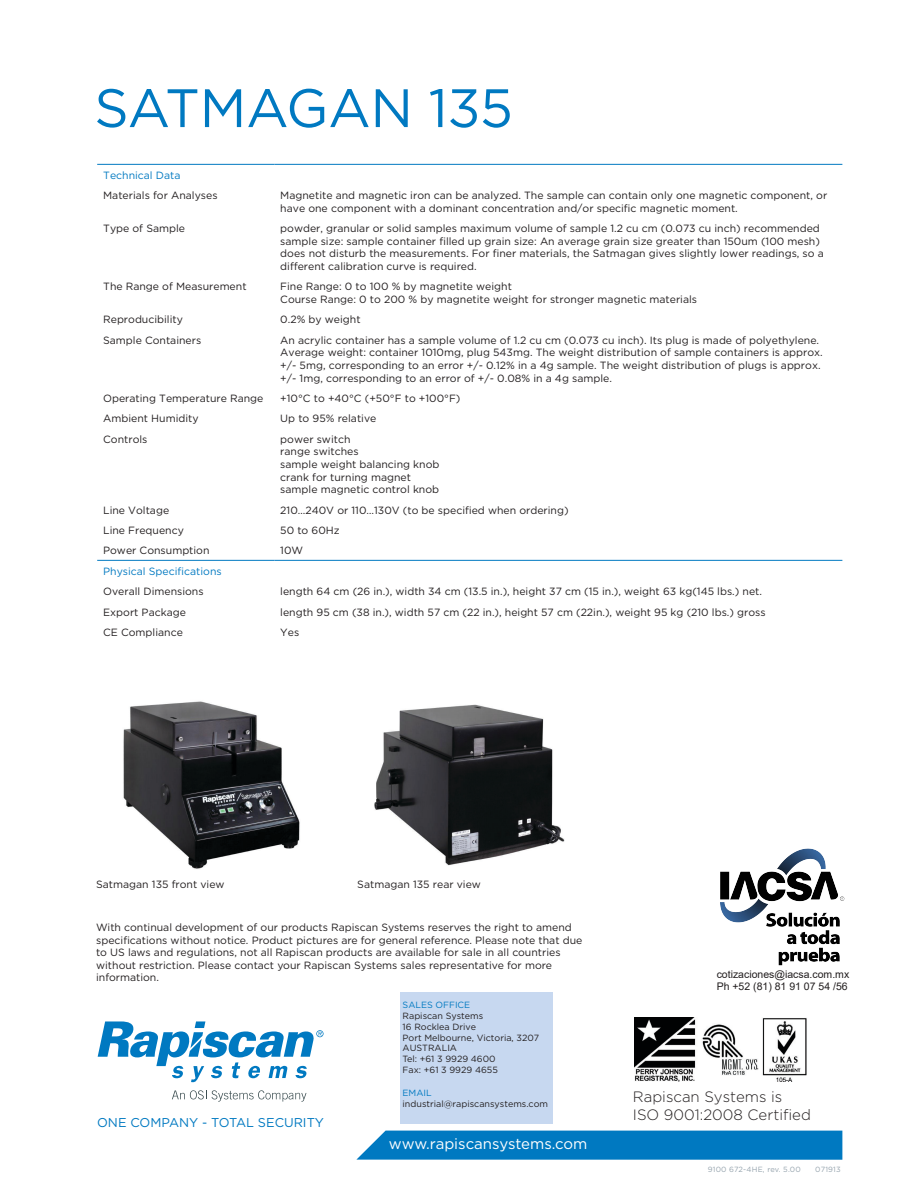
<style>
.page{position:relative;width:918px;height:1188px;background:#fff}
.page>*{position:absolute;margin:0;border:0;box-sizing:border-box;transform-origin:0 0}
.t1{font:54px "Gotham";letter-spacing:-.005em;color:#0079c1}
.Specifications{font:300 15px/18px "Gotham";color:#231f20}
.t2{font:15px "Gotham";color:#fff}
.t3{font:12.75px "Gotham";color:#0079c1}
.Specifications-2{font:10.5px/12.6px "Gotham";color:#231f20}
.Disclaimer{font:10.5px/12.6px "Gotham";color:#231f20}
.t4{font:10.5px/12.6px "Arial";color:#221e1f}
.Specifications_Heade{font:10.5px "Gotham";color:#0079c1}
.Address_Bar{font:9px/10.8px "Gotham";color:#231f20}
.Specifications-3{font:7.5px "Gotham";letter-spacing:.025em;color:#95a3ad}
.s1{color:#0079c1}
</style>
<div class="page">
<div style="left:357px;top:1131px;width:485px;height:29px;background:#0079c1"></div>
<svg style="left:98px;top:1021px;width:226px;height:61px"></svg>
<svg style="left:172px;top:1090px;width:134px;height:12px"></svg>
<div style="left:400px;top:993px;width:153px;height:131px;background:#c7d8f0"></div>
<img style="left:634px;top:1018px;width:173px;height:64px">
<hr style="left:97px;top:164px;width:177px;height:1px;background:#0079c1">
<hr style="left:274px;top:164px;width:568px;height:1px;background:#0079c1">
<hr style="left:97px;top:560px;width:177px;height:1px;background:#0079c1">
<hr style="left:274px;top:560px;width:568px;height:1px;background:#0079c1">
<img style="left:123px;top:701px;width:177px;height:168px">
<img style="left:374px;top:704px;width:191px;height:162px">
<img style="left:720px;top:848px;width:125px;height:118px">
<p class="t1" style="left:94px;top:73px;width:420px">SATMAGAN 135</p>
<p class="Specifications_Heade" style="left:103px;top:168px;width:79px">Technical Data</p>
<p class="Specifications-2" style="left:103px;top:189px;width:116px">Materials for Analyses</p>
<p class="Specifications-2" style="left:280px;top:189px;width:548px">Magnetite and magnetic iron can be analyzed. The sample can contain only one magnetic component, or have one component with a dominant concentration and/or specific magnetic moment.</p>
<p class="Specifications-2" style="left:103px;top:222px;width:83px">Type of Sample</p>
<p class="Specifications-2" style="left:280px;top:222px;width:545px">powder, granular or solid samples maximum volume of sample 1.2 cu cm (0.073 cu inch) recommended sample size: sample container filled up grain size: An average grain size greater than 150um (100 mesh) does not disturb the measurements. For finer materials, the Satmagan gives slightly lower readings, so a different calibration curve is required.</p>
<p class="Specifications-2" style="left:103px;top:280px;width:145px">The Range of Measurement</p>
<p class="Specifications-2" style="left:280px;top:280px;width:233px">Fine Range: 0 to 100 % by magnetite weight</p>
<p class="Specifications-2" style="left:280px;top:293px;width:418px">Course Range: 0 to 200 % by magnetite weight for stronger magnetic materials</p>
<p class="Specifications-2" style="left:103px;top:313px;width:81px">Reproducibility</p>
<p class="Specifications-2" style="left:280px;top:313px;width:82px">0.2% by weight</p>
<p class="Specifications-2" style="left:103px;top:334px;width:100px">Sample Containers</p>
<p class="Specifications-2" style="left:280px;top:334px;width:544px">An acrylic container has a sample volume of 1.2 cu cm (0.073 cu inch). Its plug is made of polyethylene.<br>Average weight: container 1010mg, plug 543mg. The weight distribution of sample containers is approx. +/- 5mg, corresponding to an error +/- 0.12% in a 4g sample. The weight distribution of plugs is approx. +/- 1mg, corresponding to an error of +/- 0.08% in a 4g sample.</p>
<p class="Specifications-2" style="left:103px;top:392px;width:162px">Operating Temperature Range</p>
<p class="Specifications-2" style="left:280px;top:392px;width:182px">+10°C to +40°C (+50°F to +100°F)</p>
<p class="Specifications-2" style="left:103px;top:412px;width:97px">Ambient Humidity</p>
<p class="Specifications-2" style="left:280px;top:412px;width:98px">Up to 95% relative</p>
<p class="Specifications-2" style="left:103px;top:433px;width:46px">Controls</p>
<p class="Specifications-2" style="left:280px;top:433px;width:72px">power switch</p>
<p class="Specifications-2" style="left:280px;top:445px;width:80px">range switches</p>
<p class="Specifications-2" style="left:280px;top:458px;width:161px">sample weight balancing knob</p>
<p class="Specifications-2" style="left:280px;top:470px;width:132px">crank for turning magnet</p>
<p class="Specifications-2" style="left:280px;top:483px;width:160px">sample magnetic control knob</p>
<p class="Specifications-2" style="left:103px;top:503px;width:68px">Line Voltage</p>
<p class="Specifications-2" style="left:280px;top:503px;width:290px">210…240V or 110…130V (to be specified when ordering)</p>
<p class="Specifications-2" style="left:103px;top:524px;width:82px">Line Frequency</p>
<p class="Specifications-2" style="left:280px;top:524px;width:61px">50 to 60Hz</p>
<p class="Specifications-2" style="left:103px;top:544px;width:108px">Power Consumption</p>
<p class="Specifications-2" style="left:280px;top:544px;width:24px">10W</p>
<p class="Specifications_Heade" style="left:103px;top:564px;width:120px">Physical Specifications</p>
<p class="Specifications-2" style="left:103px;top:585px;width:102px">Overall Dimensions</p>
<p class="Specifications-2" style="left:280px;top:585px;width:483px">length 64 cm (26 in.), width 34 cm (13.5 in.), height 37 cm (15 in.), weight 63 kg(145 lbs.) net.</p>
<p class="Specifications-2" style="left:103px;top:605px;width:84px">Export Package</p>
<p class="Specifications-2" style="left:280px;top:605px;width:487px">length 95 cm (38 in.), width 57 cm (22 in.), height 57 cm (22in.), weight 95 kg (210 lbs.) gross</p>
<p class="Specifications-2" style="left:103px;top:626px;width:81px">CE Compliance</p>
<p class="Specifications-2" style="left:280px;top:626px;width:20px">Yes</p>
<p class="Specifications-2" style="left:96px;top:877px;width:130px">Satmagan 135 front view</p>
<p class="Specifications-2" style="left:357px;top:877px;width:125px">Satmagan 135 rear view</p>
<p class="Disclaimer" style="left:96px;top:921px;width:488px">With continual development of our products Rapiscan Systems reserves the right to amend specifications without notice. Product pictures are for general reference. Please note that due to US laws and regulations, not all Rapiscan products are available for sale in all countries without restriction. Please contact your Rapiscan Systems sales representative for more information.</p>
<p class="t4" style="left:717px;top:967px;width:134px">cotizaciones@iacsa.com.mx<br>Ph +52 (81) 81 91 07 54 /56</p>
<p class="t3" style="left:97px;top:1115px;width:228px">ONE COMPANY - TOTAL SECURITY</p>
<p class="Address_Bar" style="left:403px;top:999px;width:138px"><span class="s1">SALES OFFICE<br></span>Rapiscan Systems<br>16 Rocklea Drive<br>Port Melbourne, Victoria, 3207<br>AUSTRALIA<br>Tel: +61 3 9929 4600<br>Fax: +61 3 9929 4655</p>
<p class="Address_Bar" style="left:403px;top:1088px;width:147px"><span class="s1">EMAIL </span>industrial@rapiscansystems.com</p>
<p class="Specifications" style="left:633px;top:1088px;width:180px">Rapiscan Systems is<br>ISO 9001:2008 Certified</p>
<p class="t2" style="left:389px;top:1134px;width:200px">www.rapiscansystems.com</p>
<p class="Specifications-3" style="left:708px;top:1165px;width:95px">9100 672-4HE, rev. 5.00</p>
<p class="Specifications-3" style="left:815px;top:1165px;width:27px">071913</p>
</div>
